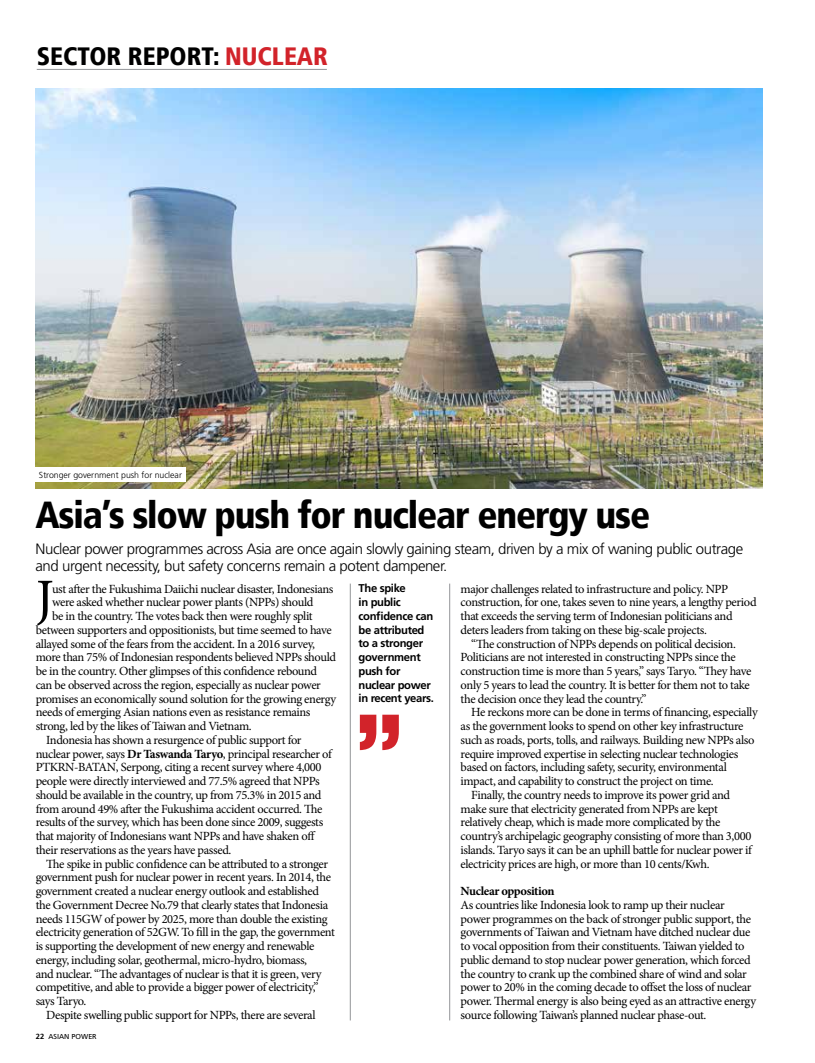
<style>
.page{position:relative;width:815px;height:1063px;background:#fff}
.page>*{position:absolute;margin:0;border:0;box-sizing:border-box;transform-origin:0 0}
.t1{font:54.75px "Minion Pro";color:#000}
.t2{font:900 condensed 37.5px "Frutiger";letter-spacing:-.03em;color:#000}
.t3{font:900 condensed 25px "Frutiger";color:#000}
.t4{font:300 15px/17.5px "Frutiger";letter-spacing:-.03em;color:#000}
.t5{font:12.5px/13.8px "Minion Pro";letter-spacing:-.03em;color:#000}
.t6{font:700 12.5px "Minion Pro";letter-spacing:-.035em;color:#000}
.t7{font:700 11.25px/13.8px "Frutiger";letter-spacing:-.03em;color:#000}
.t8{font:300 8.75px "Frutiger";color:#000}
.t9{font:7.5px "Frutiger";color:#000}
.s1{color:#d2232a}
.s2{font-weight:700}
</style>
<div class="page">
<img style="left:36px;top:88px;width:726px;height:401px">
<hr style="left:449px;top:584px;width:1px;height:436px;background:#939598">
<hr style="left:350px;top:584px;width:1px;height:436px;background:#939598">
<hr style="left:37px;top:69px;width:290px;height:1px;background:#939598">
<svg style="left:360px;top:715px;width:39px;height:35px"></svg>
<div style="left:35px;top:467px;width:151px;height:14px;background:#fff"></div>
<h3 class="t3" style="left:37px;top:42px;width:290px">sector report: <span class="s1">NUCLEAR</span></h3>
<p class="t8" style="left:39px;top:470px;width:144px">Stronger government push for nuclear</p>
<h2 class="t2" style="left:35px;top:493px;width:616px">Asia’s slow push for nuclear energy use</h2>
<p class="t4" style="left:36px;top:540px;width:709px">Nuclear power programmes across Asia are once again slowly gaining steam, driven by a mix of waning public outrage and urgent necessity, but safety concerns remain a potent dampener.</p>
<h1 class="t1" style="left:36px;top:562px;width:20px">J</h1>
<p class="t5" style="left:52px;top:582px;width:283px">ust after the Fukushima Daiichi nuclear disaster, Indonesians</p>
<p class="t7" style="left:359px;top:581px;width:77px">The spike<br>in public confidence can be attributed to a stronger government push for nuclear power in recent years.</p>
<p class="t5" style="left:461px;top:582px;width:269px">major challenges related to infrastructure and policy. NPP</p>
<p class="t5" style="left:52px;top:596px;width:263px">were asked whether nuclear power plants (NPPs) should</p>
<p class="t5" style="left:52px;top:609px;width:262px">be in the country. The votes back then were roughly split</p>
<p class="t5" style="left:36px;top:623px;width:298px">between supporters and oppositionists, but time seemed to have</p>
<p class="t5" style="left:36px;top:637px;width:281px">allayed some of the fears from the accident. In a 2016 survey,</p>
<p class="t5" style="left:36px;top:651px;width:302px">more than 75% of Indonesian respondents believed NPPs should</p>
<p class="t5" style="left:36px;top:664px;width:283px">be in the country. Other glimpses of this confidence rebound</p>
<p class="t5" style="left:36px;top:678px;width:287px">can be observed across the region, especially as nuclear power</p>
<p class="t5" style="left:36px;top:692px;width:302px">promises an economically sound solution for the growing energy</p>
<p class="t5" style="left:36px;top:706px;width:276px">needs of emerging Asian nations even as resistance remains</p>
<p class="t5" style="left:36px;top:719px;width:218px">strong, led by the likes of Taiwan and Vietnam.</p>
<p class="t5" style="left:46px;top:733px;width:257px">Indonesia has shown a resurgence of public support for</p>
<p class="t5" style="left:36px;top:747px;width:298px">nuclear power, says <span class="s2">Dr Taswanda Taryo</span>, principal researcher of</p>
<p class="t5" style="left:36px;top:761px;width:287px">PTKRN-BATAN, Serpong, citing a recent survey where 4,000</p>
<p class="t5" style="left:36px;top:774px;width:285px">people were directly interviewed and 77.5% agreed that NPPs</p>
<p class="t5" style="left:36px;top:788px;width:287px">should be available in the country, up from 75.3% in 2015 and</p>
<p class="t5" style="left:36px;top:802px;width:288px">from around 49% after the Fukushima accident occurred. The</p>
<p class="t5" style="left:36px;top:816px;width:289px">results of the survey, which has been done since 2009, suggests</p>
<p class="t5" style="left:36px;top:829px;width:281px">that majority of Indonesians want NPPs and have shaken off</p>
<p class="t5" style="left:36px;top:843px;width:197px">their reservations as the years have passed.</p>
<p class="t5" style="left:46px;top:857px;width:283px">The spike in public confidence can be attributed to a stronger</p>
<p class="t5" style="left:36px;top:871px;width:297px">government push for nuclear power in recent years. In 2014, the</p>
<p class="t5" style="left:36px;top:884px;width:285px">government created a nuclear energy outlook and established</p>
<p class="t5" style="left:36px;top:898px;width:294px">the Government Decree No.79 that clearly states that Indonesia</p>
<p class="t5" style="left:36px;top:912px;width:294px">needs 115GW of power by 2025, more than double the existing</p>
<p class="t5" style="left:36px;top:926px;width:301px">electricity generation of 52GW. To fill in the gap, the government</p>
<p class="t5" style="left:36px;top:939px;width:280px">is supporting the development of new energy and renewable</p>
<p class="t5" style="left:36px;top:953px;width:273px">energy, including solar, geothermal, micro-hydro, biomass,</p>
<p class="t5" style="left:36px;top:967px;width:287px">and nuclear. “The advantages of nuclear is that it is green, very</p>
<p class="t5" style="left:36px;top:981px;width:284px">competitive, and able to provide a bigger power of electricity,”</p>
<p class="t5" style="left:36px;top:994px;width:52px">says Taryo.</p>
<p class="t5" style="left:46px;top:1008px;width:271px">Despite swelling public support for NPPs, there are several</p>
<p class="t5" style="left:461px;top:596px;width:297px">construction, for one, takes seven to nine years, a lengthy period</p>
<p class="t5" style="left:461px;top:609px;width:273px">that exceeds the serving term of Indonesian politicians and</p>
<p class="t5" style="left:461px;top:623px;width:248px">deters leaders from taking on these big-scale projects.</p>
<p class="t5" style="left:471px;top:637px;width:266px">“The construction of NPPs depends on political decision.</p>
<p class="t5" style="left:461px;top:651px;width:277px">Politicians are not interested in constructing NPPs since the</p>
<p class="t5" style="left:461px;top:664px;width:292px">construction time is more than 5 years,” says Taryo. “They have</p>
<p class="t5" style="left:461px;top:678px;width:291px">only 5 years to lead the country. It is better for them not to take</p>
<p class="t5" style="left:461px;top:692px;width:187px">the decision once they lead the country.”</p>
<p class="t5" style="left:471px;top:706px;width:288px">He reckons more can be done in terms of financing, especially</p>
<p class="t5" style="left:461px;top:719px;width:284px">as the government looks to spend on other key infrastructure</p>
<p class="t5" style="left:461px;top:733px;width:295px">such as roads, ports, tolls, and railways. Building new NPPs also</p>
<p class="t5" style="left:461px;top:747px;width:279px">require improved expertise in selecting nuclear technologies</p>
<p class="t5" style="left:461px;top:761px;width:268px">based on factors, including safety, security, environmental</p>
<p class="t5" style="left:461px;top:774px;width:255px">impact, and capability to construct the project on time.</p>
<p class="t5" style="left:471px;top:788px;width:260px">Finally, the country needs to improve its power grid and</p>
<p class="t5" style="left:461px;top:802px;width:259px">make sure that electricity generated from NPPs are kept</p>
<p class="t5" style="left:461px;top:816px;width:261px">relatively cheap, which is made more complicated by the</p>
<p class="t5" style="left:461px;top:829px;width:292px">country’s archipelagic geography consisting of more than 3,000</p>
<p class="t5" style="left:461px;top:843px;width:293px">islands. Taryo says it can be an uphill battle for nuclear power if</p>
<p class="t5" style="left:461px;top:857px;width:251px">electricity prices are high, or more than 10 cents/Kwh.</p>
<p class="t6" style="left:461px;top:882px;width:95px">Nuclear opposition</p>
<p class="t5" style="left:461px;top:898px;width:297px">As countries like Indonesia look to ramp up their nuclear power programmes on the back of stronger public support, the governments of Taiwan and Vietnam have ditched nuclear due to vocal opposition from their constituents. Taiwan yielded to public demand to stop nuclear power generation, which forced the country to crank up the combined share of wind and solar power to 20% in the coming decade to offset the loss of nuclear power. Thermal energy is also being eyed as an attractive energy source following Taiwan’s planned nuclear phase-out.</p>
<p class="t9" style="left:36px;top:1032px;width:62px"><span class="s2">22</span> ASIAN POWER</p>
</div>
